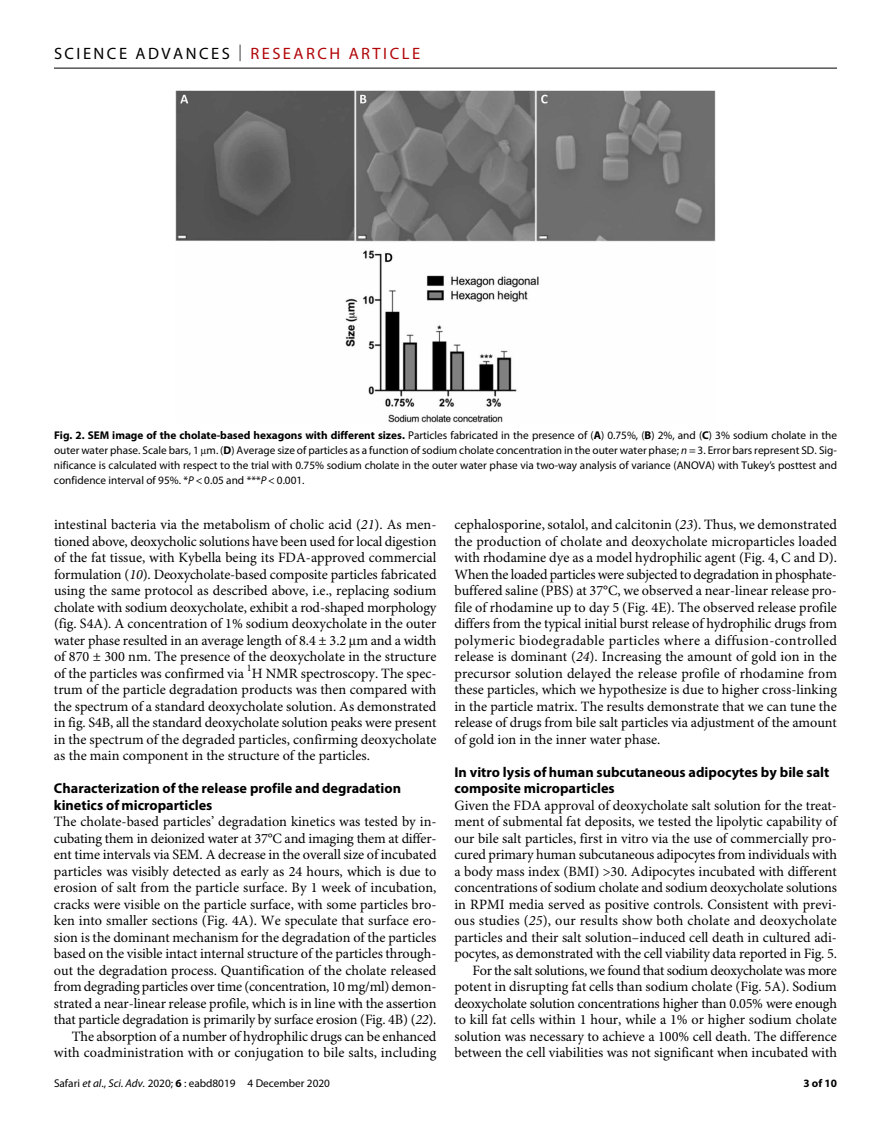
<style>
.page{position:relative;width:891px;height:1134px;background:#fff}
.page>*{position:absolute;margin:0;border:0;box-sizing:border-box;transform-origin:0 0}
.t1{font:16.5px "Myriad Pro";letter-spacing:.15em;color:#000}
.t2{font:14.25px/16.5px "Minion Pro";color:#000;text-align:justify}
.t3{font:700 14.25px/16.5px "Myriad Pro";color:#000}
.t4{font:11.25px/15px "Myriad Pro";color:#000;text-align:justify}
.t5{font:700 11.25px "Myriad Pro";color:#000}
.s1{font-weight:300}
.s2{color:#b10508}
.s3{font-weight:700}
.s4{font-style:italic}
</style>
<div class="page">
<hr style="left:54px;top:68px;width:783px;height:1px;background:#000">
<img style="left:176px;top:90px;width:540px;height:332px">
<p class="t1" style="left:54px;top:40px;width:368px">SCIENCE ADVANCES <span class="s1">|</span> <span class="s2">RESEARCH ARTICLE</span></p>
<p class="t4" style="left:54px;top:428px;width:785px"><span class="s3">Fig. 2. SEM image of the cholate-based hexagons with different sizes.</span> Particles fabricated in the presence of (<span class="s3">A</span>) 0.75%, (<span class="s3">B</span>) 2%, and (<span class="s3">C</span>) 3% sodium cholate in the outer water phase. Scale bars, 1 m. (<span class="s3">D</span>) Average size of particles as a function of sodium cholate concentration in the outer water phase; <span class="s4">n</span> = 3. Error bars represent SD. Sig&shy;nificance is calculated with respect to the trial with 0.75% sodium cholate in the outer water phase via two-way analysis of variance (ANOVA) with Tukey’s posttest and confidence interval of 95%. *<span class="s4">P</span> &lt; 0.05 and ***<span class="s4">P</span> &lt; 0.001.</p>
<p class="t2" style="left:54px;top:518px;width:384px">intestinal bacteria via the metabolism of cholic acid (<span class="s4">21</span>). As men&shy;tioned above, deoxycholic solutions have been used for local digestion of the fat tissue, with Kybella being its FDA-approved commercial formulation (<span class="s4">10</span>). Deoxycholate-based composite particles fabricated using the same protocol as described above, i.e., replacing sodium cholate with sodium deoxycholate, exhibit a rod-shaped morphology (fig. S4A). A concentration of 1% sodium deoxycholate in the outer water phase resulted in an average length of 8.4 ± 3.2 m and a width of 870 ± 300 nm. The presence of the deoxycholate in the structure of the particles was confirmed via <sup>1</sup>H NMR spectroscopy. The spec&shy;trum of the particle degradation products was then compared with the spectrum of a standard deoxycholate solution. As demonstrated in fig. S4B, all the standard deoxycholate solution peaks were present in the spectrum of the degraded particles, confirming deoxycholate as the main component in the structure of the particles.</p>
<p class="t3" style="left:54px;top:779px;width:349px">Characterization of the release profile and degradation kinetics of microparticles</p>
<p class="t2" style="left:54px;top:815px;width:384px;text-align:right">The cholate-based particles’ degradation kinetics was tested by in&shy;cubating them in deionized water at 37°C and imaging them at differ&shy;ent time intervals via SEM. A decrease in the overall size of incubated particles was visibly detected as early as 24 hours, which is due to erosion of salt from the particle surface. By 1 week of incubation, cracks were visible on the particle surface, with some particles bro&shy;ken into smaller sections (Fig. 4A). We speculate that surface ero&shy;sion is the dominant mechanism for the degradation of the particles based on the visible intact internal structure of the particles through&shy;out the degradation process. Quantification of the cholate released from degrading particles over time (concentration, 10 mg/ml) demon&shy;strated a near-linear release profile, which is in line with the assertion that particle degradation is primarily by surface erosion (Fig. 4B) (<span class="s4">22</span>).<br>The absorption of a number of hydrophilic drugs can be enhanced with coadministration with or conjugation to bile salts, including</p>
<p class="t4" style="left:54px;top:1076px;width:278px">Safari <span class="s4">et al</span>., <span class="s4">Sci. Adv.</span> 2020; <span class="s3">6</span> : eabd8019 4 December 2020</p>
<p class="t2" style="left:454px;top:518px;width:384px">cephalosporine, sotalol, and calcitonin (<span class="s4">23</span>). Thus, we demonstrated the production of cholate and deoxycholate microparticles loaded with rhodamine dye as a model hydrophilic agent (Fig. 4, C and D).<br>When the loaded particles were subjected to degradation in phosphate&shy;buffered saline (PBS) at 37°C, we observed a near-linear release pro&shy;file of rhodamine up to day 5 (Fig. 4E). The observed release profile differs from the typical initial burst release of hydrophilic drugs from polymeric biodegradable particles where a diffusion-controlled release is dominant (<span class="s4">24</span>). Increasing the amount of gold ion in the precursor solution delayed the release profile of rhodamine from these particles, which we hypothesize is due to higher cross-linking in the particle matrix. The results demonstrate that we can tune the release of drugs from bile salt particles via adjustment of the amount of gold ion in the inner water phase.</p>
<p class="t3" style="left:454px;top:762px;width:376px">In vitro lysis of human subcutaneous adipocytes by bile salt composite microparticles</p>
<p class="t2" style="left:454px;top:798px;width:384px;text-align:right">Given the FDA approval of deoxycholate salt solution for the treat&shy;ment of submental fat deposits, we tested the lipolytic capability of our bile salt particles, first in vitro via the use of commercially pro&shy;cured primary human subcutaneous adipocytes from individuals with a body mass index (BMI) &gt;30. Adipocytes incubated with different concentrations of sodium cholate and sodium deoxycholate solutions in RPMI media served as positive controls. Consistent with previ&shy;ous studies (<span class="s4">25</span>), our results show both cholate and deoxycholate particles and their salt solution–induced cell death in cultured adi&shy;pocytes, as demonstrated with the cell viability data reported in Fig. 5.<br>For the salt solutions, we found that sodium deoxycholate was more potent in disrupting fat cells than sodium cholate (Fig. 5A). Sodium deoxycholate solution concentrations higher than 0.05% were enough to kill fat cells within 1 hour, while a 1% or higher sodium cholate solution was necessary to achieve a 100% cell death. The difference between the cell viabilities was not significant when incubated with</p>
<p class="t5" style="left:803px;top:1074px;width:35px">3 of 10</p>
</div>
